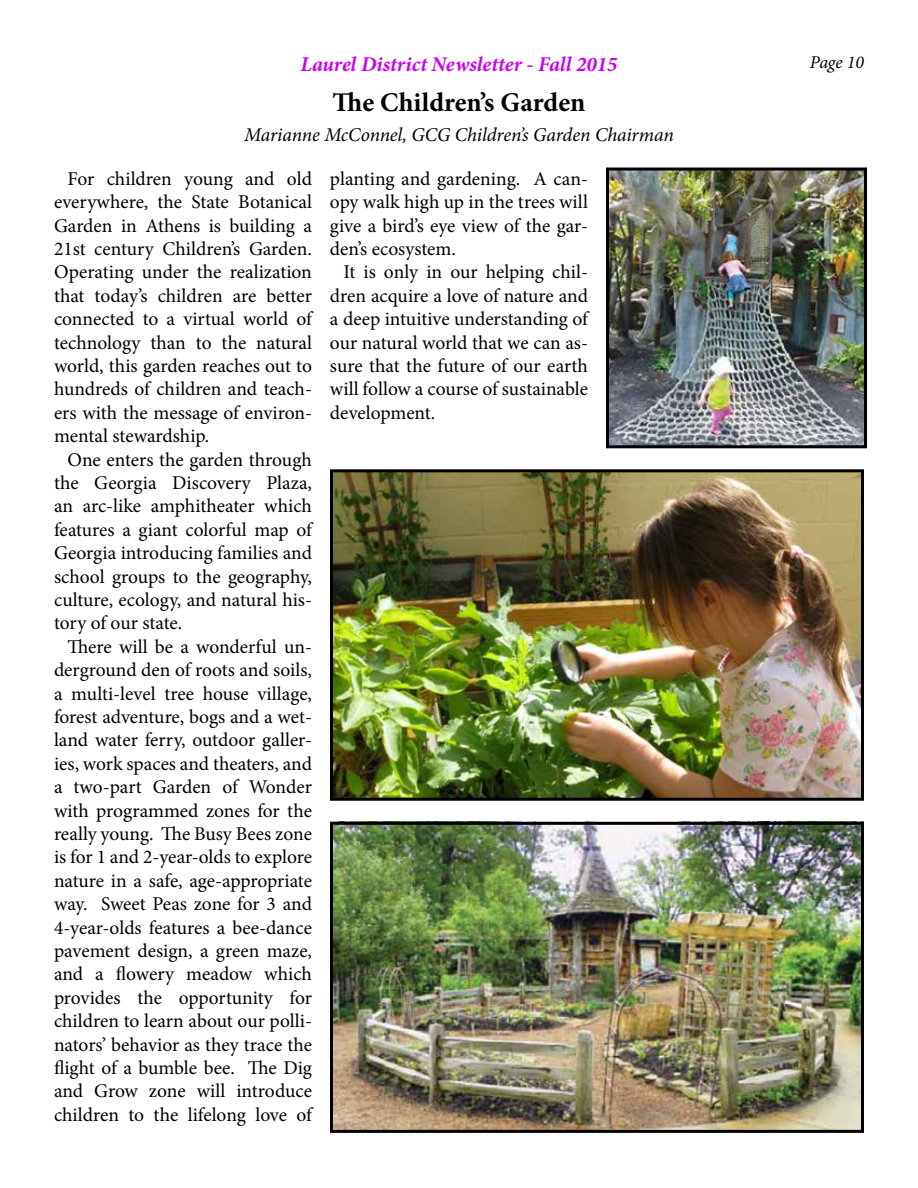
<style>
.page{position:relative;width:918px;height:1188px;background:#fff}
.page>*{position:absolute;margin:0;border:0;box-sizing:border-box;transform-origin:0 0}
.t1{font:700 27px "Minion Pro";color:#000}
.t2{font:italic 700 21px "Minion Pro";color:#c901f3}
.t3{font:19.5px/23.4px "Minion Pro";color:#000;text-align:justify}
.t4{font:italic 19.5px "Minion Pro";letter-spacing:-.005em;color:#000}
.t5{font:italic 18px "Minion Pro";letter-spacing:-.01em;color:#000}
</style>
<div class="page">
<img style="left:334px;top:473px;width:526px;height:324px">
<div style="left:330px;top:469px;width:534px;height:332px;border:3px solid #000"></div>
<img style="left:334px;top:826px;width:526px;height:303px">
<div style="left:330px;top:822px;width:534px;height:311px;border:3px solid #000"></div>
<img style="left:610px;top:172px;width:253px;height:272px">
<div style="left:606px;top:168px;width:261px;height:280px;border:3px solid #000"></div>
<p class="t2" style="left:300px;top:49px;width:319px">Laurel District Newsletter - Fall 2015</p>
<p class="t5" style="left:810px;top:50px;width:56px">Page 10</p>
<h1 class="t1" style="left:333px;top:83px;width:254px">The Children’s Garden</h1>
<p class="t4" style="left:244px;top:122px;width:431px">Marianne McConnel, GCG Children’s Garden Chairman</p>
<p class="t3" style="left:330px;top:167px;width:260px">planting and gardening. A can&shy;opy walk high up in the trees will give a bird’s eye view of the gar&shy;den’s ecosystem.</p>
<p class="t3" style="left:330px;top:261px;width:260px;text-indent:13px">It is only in our helping chil&shy;dren acquire a love of nature and a deep intuitive understanding of our natural world that we can as&shy;sure that the future of our earth will follow a course of sustainable development.</p>
<p class="t3" style="left:54px;top:167px;width:260px;text-indent:13px">For children young and old everywhere, the State Botanical Garden in Athens is building a 21st century Children’s Garden.<br>Operating under the realization that today’s children are better connected to a virtual world of technology than to the natural world, this garden reaches out to hundreds of children and teach&shy;ers with the message of environ&shy;mental stewardship.</p>
<p class="t3" style="left:54px;top:448px;width:260px;text-indent:13px">One enters the garden through the Georgia Discovery Plaza, an arc-like amphitheater which features a giant colorful map of Georgia introducing families and school groups to the geography, culture, ecology, and natural his&shy;tory of our state.</p>
<p class="t3" style="left:54px;top:635px;width:260px;text-indent:13px">There will be a wonderful un&shy;derground den of roots and soils, a multi-level tree house village, forest adventure, bogs and a wet&shy;land water ferry, outdoor galler&shy;ies, work spaces and theaters, and a two-part Garden of Wonder with programmed zones for the really young. The Busy Bees zone is for 1 and 2-year-olds to explore nature in a safe, age-appropriate way. Sweet Peas zone for 3 and 4-year-olds features a bee-dance pavement design, a green maze, and a flowery meadow which provides the opportunity for children to learn about our polli&shy;nators’ behavior as they trace the flight of a bumble bee. The Dig and Grow zone will introduce children to the lifelong love of</p>
</div>
